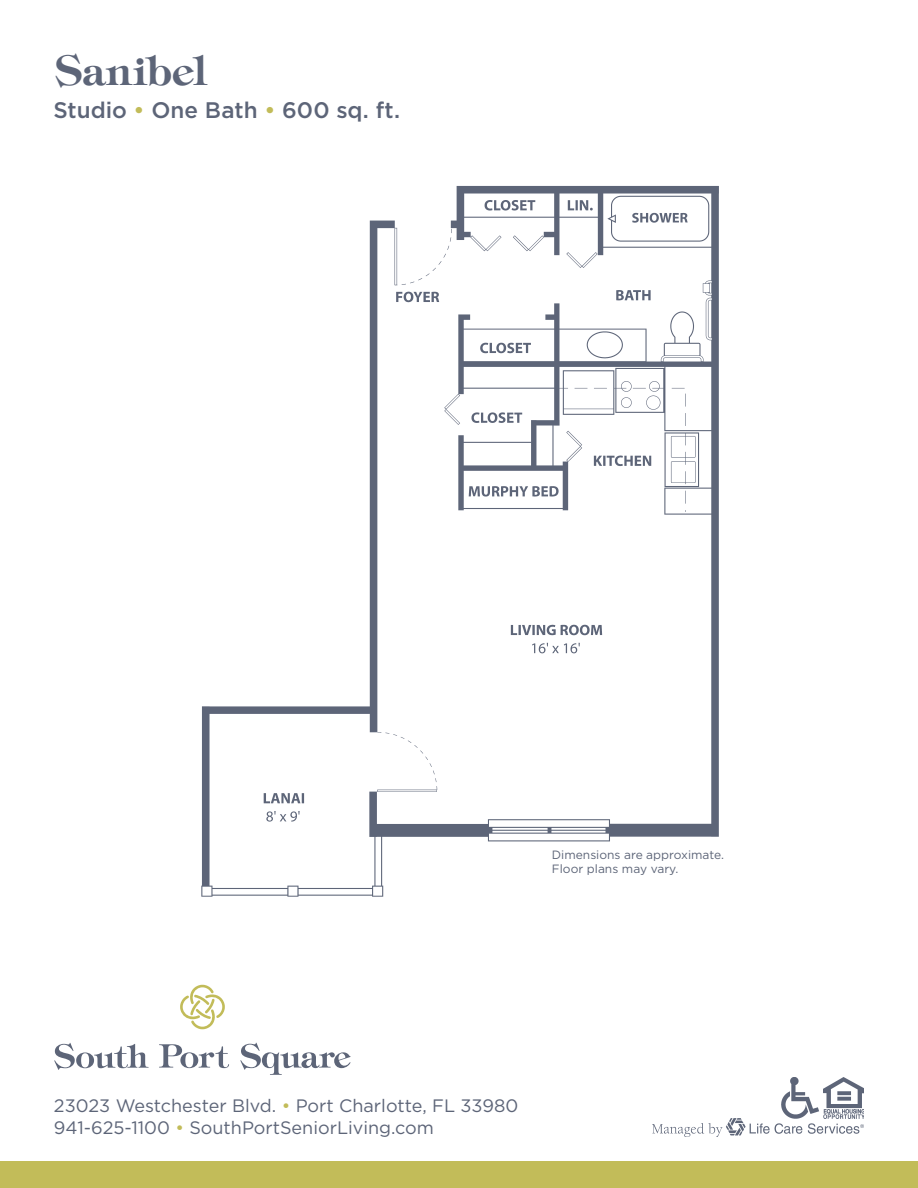
<style>
.page{position:relative;width:918px;height:1188px;background:#fff}
.page>*{position:absolute;margin:0;border:0;box-sizing:border-box;transform-origin:0 0}
.t1{font:600 41.25px "Tiffany Std";color:#5d6578}
.t2{font:500 22.5px "Gotham";color:#5d6578}
.t3{font:18px/21.6px "Gotham";color:#5d6578}
.t4{font:12px "Gotham";color:#5d6578}
.s1{color:#c2bc59}
</style>
<div class="page">
<svg style="left:54px;top:1043px;width:95px;height:27px"></svg>
<svg style="left:180px;top:985px;width:45px;height:44px"></svg>
<svg style="left:159px;top:1044px;width:70px;height:24px"></svg>
<svg style="left:240px;top:1043px;width:111px;height:32px"></svg>
<img style="left:781px;top:1077px;width:38px;height:41px">
<img style="left:824px;top:1078px;width:40px;height:40px">
<img style="left:653px;top:1118px;width:211px;height:19px">
<div style="left:0;top:1161px;width:918px;height:27px;background:#c2bc59"></div>
<img style="left:201px;top:186px;width:518px;height:711px">
<div style="left:627px;top:204px;width:65px;height:31px;background:#fff"></div>
<img style="left:632px;top:211px;width:62px;height:14px">
<p class="t1" style="left:55px;top:44px;width:154px">Sanibel</p>
<p class="t2" style="left:53px;top:98px;width:348px">Studio <span class="s1">•</span> One Bath <span class="s1">•</span> 600 sq. ft.</p>
<p class="t4" style="left:552px;top:848px;width:174px">Dimensions are approximate.</p>
<p class="t4" style="left:552px;top:862px;width:128px">Floor plans may vary.</p>
<p class="t3" style="left:54px;top:1095px;width:466px">23023 Westchester Blvd. <span class="s1">•</span> Port Charlotte, FL 33980<br>941-625-1100 <span class="s1">•</span> SouthPortSeniorLiving.com</p>
</div>
